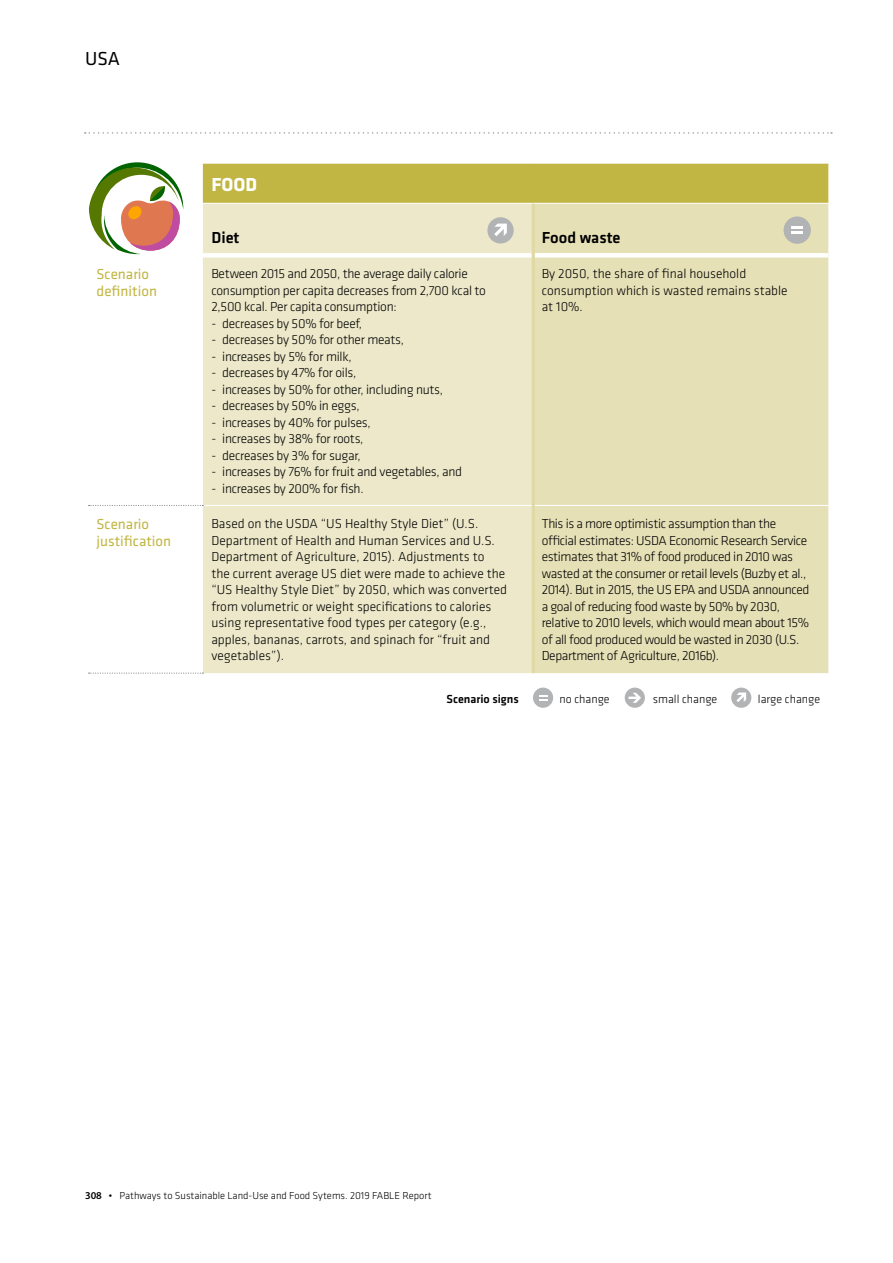
<style>
.page{position:relative;width:893px;height:1263px;background:#fff}
.page>*{position:absolute;margin:0;border:0;box-sizing:border-box;transform-origin:0 0}
.t1{font:700 19.5px "Klavika";color:#fff}
.t2{font:19.5px "Klavika";color:#000}
.t3{font:500 16.5px "Klavika";color:#000}
.t4{font:15px/16.5px "Klavika";color:#c1b643}
.t5{font:300 13.5px/16.5px "Klavika";letter-spacing:-.02em;color:#000}
.t6{font:300 13.5px/16.5px "Klavika";color:#000}
.t7{font:300 12.15px "Klavika";color:#000}
.t8{font:500 12.15px "Klavika";color:#000}
.t9{font:300 10.5px "Klavika";color:#000}
.s1{font-family:"Myriad Pro";font-weight:600}
</style>
<div class="page">
<div style="left:203px;top:164px;width:625px;height:39px;background:#c1b643"></div>
<div style="left:203px;top:204px;width:329px;height:469px;background:#ece8c9"></div>
<div style="left:535px;top:204px;width:293px;height:469px;background:#e6e0b7"></div>
<div style="left:203px;top:253px;width:329px;height:5px;background:#fff"></div>
<div style="left:535px;top:253px;width:293px;height:5px;background:#fff"></div>
<hr style="left:203px;top:505px;width:329px;height:1px;background:#fff">
<hr style="left:535px;top:505px;width:293px;height:1px;background:#fff">
<svg style="left:89px;top:672px;width:114px;height:2px"></svg>
<svg style="left:89px;top:505px;width:114px;height:1px"></svg>
<hr style="left:532px;top:204px;width:3px;height:51px;background:#e0d9a4">
<hr style="left:532px;top:255px;width:3px;height:250px;background:#e0d9a4">
<hr style="left:532px;top:505px;width:3px;height:168px;background:#e0d9a4">
<svg style="left:85px;top:132px;width:747px;height:2px"></svg>
<svg style="left:89px;top:162px;width:94px;height:92px"></svg>
<div style="left:487px;top:217px;width:27px;height:26px;background:#b1b3b4;border-radius:50%"></div>
<svg style="left:494px;top:224px;width:13px;height:12px"></svg>
<div style="left:783px;top:216px;width:28px;height:28px;background:#b1b3b4;border-radius:50%"></div>
<svg style="left:791px;top:226px;width:12px;height:8px"></svg>
<div style="left:533px;top:688px;width:20px;height:20px;background:#b1b3b4;border-radius:50%"></div>
<svg style="left:539px;top:695px;width:8px;height:6px"></svg>
<div style="left:731px;top:688px;width:20px;height:20px;background:#b1b3b4;border-radius:50%"></div>
<svg style="left:736px;top:692px;width:10px;height:10px"></svg>
<div style="left:625px;top:688px;width:20px;height:20px;background:#b1b3b4;border-radius:50%"></div>
<svg style="left:628px;top:693px;width:13px;height:10px"></svg>
<h1 class="t2" style="left:85px;top:48px;width:36px">USA</h1>
<h1 class="t1" style="left:211px;top:173px;width:47px">FOOD</h1>
<p class="t3" style="left:211px;top:228px;width:30px">Diet</p>
<p class="t3" style="left:542px;top:228px;width:80px">Food waste</p>
<p class="t4" style="left:97px;top:266px;width:62px">Scenario definition</p>
<p class="t5" style="left:211px;top:266px;width:276px">Between 2015 and 2050, the average daily calorie consumption per capita decreases from 2,700 kcal to<br>2,500 kcal. Per capita consumption:</p>
<p class="t5" style="left:211px;top:315px;width:152px">- decreases by 50% for beef,</p>
<p class="t5" style="left:211px;top:332px;width:194px">- decreases by 50% for other meats,</p>
<p class="t5" style="left:211px;top:348px;width:142px">- increases by 5% for milk,</p>
<p class="t5" style="left:211px;top:365px;width:146px">- decreases by 47% for oils,</p>
<p class="t5" style="left:211px;top:381px;width:233px">- increases by 50% for other, including nuts,</p>
<p class="t5" style="left:211px;top:398px;width:150px">- decreases by 50% in eggs,</p>
<p class="t5" style="left:211px;top:414px;width:161px">- increases by 40% for pulses,</p>
<p class="t5" style="left:211px;top:431px;width:154px">- increases by 38% for roots,</p>
<p class="t5" style="left:211px;top:447px;width:151px">- decreases by 3% for sugar,</p>
<p class="t5" style="left:211px;top:464px;width:252px">- increases by 76% for fruit and vegetables, and</p>
<p class="t5" style="left:211px;top:480px;width:154px">- increases by 200% for fish.</p>
<p class="t6" style="left:542px;top:266px;width:247px">By 2050, the share of final household consumption which is wasted remains stable at 10%.</p>
<p class="t4" style="left:97px;top:516px;width:76px">Scenario justification</p>
<p class="t6" style="left:211px;top:516px;width:297px">Based on the USDA “US Healthy Style Diet” (U.S.<br>Department of Health and Human Services and U.S.<br>Department of Agriculture, 2015). Adjustments to<br>the current average US diet were made to achieve the “US Healthy Style Diet” by 2050, which was converted from volumetric or weight specifications to calories using representative food types per category (e.g., apples, bananas, carrots, and spinach for “fruit and vegetables”).</p>
<p class="t5" style="left:542px;top:516px;width:269px">This is a more optimistic assumption than the official estimates: USDA Economic Research Service estimates that 31% of food produced in 2010 was wasted at the consumer or retail levels (Buzby et al., 2014). But in 2015, the US EPA and USDA announced a goal of reducing food waste by 50% by 2030, relative to 2010 levels, which would mean about 15% of all food produced would be wasted in 2030 (U.S.<br>Department of Agriculture, 2016b).</p>
<p class="t8" style="left:446px;top:692px;width:74px">Scenario signs</p>
<p class="t7" style="left:559px;top:692px;width:52px">no change</p>
<p class="t7" style="left:653px;top:692px;width:66px">small change</p>
<p class="t7" style="left:758px;top:692px;width:64px">large change</p>
<p class="t9" style="left:85px;top:1189px;width:348px"><span class="s1">308</span> • Pathways to Sustainable Land-Use and Food Sytems. 2019 FABLE Report</p>
</div>
